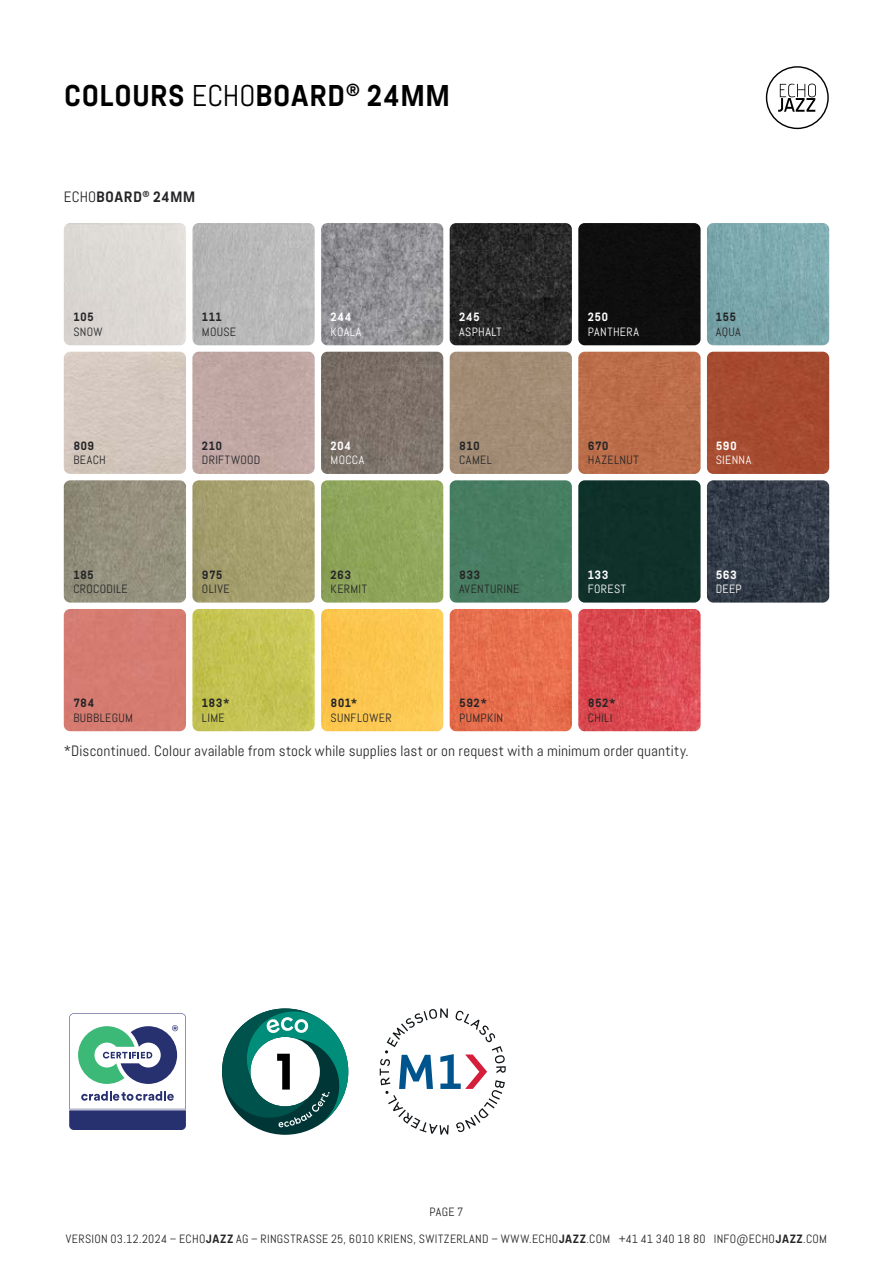
<style>
.page{position:relative;width:893px;height:1263px;background:#fff}
.page>*{position:absolute;margin:0;border:0;box-sizing:border-box;transform-origin:0 0}
.PAGE_CHAPTER{font:700 30px "Abel Pro";letter-spacing:.005em;color:#000}
.TEXT_BLACK{font:15px "Abel Pro";letter-spacing:.005em;color:#252527}
.TEXT_TITLE_BLACK{font:700 15px "Abel Pro";letter-spacing:.02em;color:#252527}
.COLOR_TITLE{font:12px/14.4px "Abel Pro";letter-spacing:.025em;color:#252527}
.COLOR_TITLE-2{font:12px/14.4px "Abel Pro";letter-spacing:.03em;color:#fff}
.COLOR_TITLE-3{font:700 12px/14.4px "Abel Pro";letter-spacing:.025em;color:#252527}
.COLOR_TITLE-4{font:700 12px "Abel Pro";letter-spacing:.03em;color:#fff}
.s1{font-weight:400}
.s2{font-weight:700}
</style>
<div class="page">
<svg style="left:380px;top:1008px;width:126px;height:126px"></svg>
<svg style="left:222px;top:1008px;width:126px;height:127px"></svg>
<svg style="left:69px;top:1013px;width:117px;height:117px"></svg>
<img style="left:192px;top:223px;width:123px;height:122px">
<img style="left:321px;top:223px;width:122px;height:122px">
<img style="left:450px;top:223px;width:122px;height:122px">
<div style="left:578px;top:223px;width:123px;height:122px;background:#0f0f0f"></div>
<img style="left:707px;top:223px;width:122px;height:122px">
<div style="left:192px;top:352px;width:123px;height:122px;background:#c0a7a3"></div>
<img style="left:321px;top:352px;width:122px;height:122px">
<div style="left:450px;top:352px;width:122px;height:122px;background:#a28c75"></div>
<img style="left:578px;top:352px;width:123px;height:122px">
<div style="left:707px;top:352px;width:122px;height:122px;background:#a64a30"></div>
<img style="left:64px;top:480px;width:122px;height:123px">
<img style="left:192px;top:480px;width:123px;height:123px">
<img style="left:321px;top:480px;width:122px;height:123px">
<div style="left:450px;top:480px;width:122px;height:123px;background:#477d61"></div>
<div style="left:578px;top:480px;width:123px;height:123px;background:#10312a"></div>
<img style="left:707px;top:480px;width:122px;height:123px">
<div style="left:64px;top:609px;width:122px;height:122px;background:#d57b71"></div>
<img style="left:192px;top:609px;width:123px;height:122px">
<img style="left:321px;top:609px;width:122px;height:122px">
<img style="left:450px;top:609px;width:122px;height:122px">
<img style="left:578px;top:609px;width:123px;height:122px">
<svg style="left:766px;top:66px;width:63px;height:63px"></svg>
<p class="PAGE_CHAPTER" style="left:64px;top:75px;width:388px">COLOURS <span class="s1">ECHO</span>BOARD<sup>®</sup> 24MM</p>
<p class="TEXT_TITLE_BLACK" style="left:64px;top:186px;width:133px"><span class="s1">ECHO</span>BOARD<sup>®</sup> 24MM</p>
<p class="COLOR_TITLE" style="left:73px;top:310px;width:31px"><span class="s2">105<br></span>SNOW</p>
<p class="COLOR_TITLE-3" style="left:202px;top:310px;width:21px">111</p>
<p class="COLOR_TITLE" style="left:202px;top:324px;width:36px">MOUSE</p>
<p class="COLOR_TITLE-4" style="left:331px;top:309px;width:22px">244</p>
<p class="COLOR_TITLE-2" style="left:331px;top:324px;width:32px">KOALA</p>
<p class="COLOR_TITLE-2" style="left:459px;top:310px;width:44px"><span class="s2">245<br></span>ASPHALT</p>
<p class="COLOR_TITLE-2" style="left:588px;top:310px;width:53px"><span class="s2">250<br></span>PANTHERA</p>
<p class="COLOR_TITLE-3" style="left:716px;top:310px;width:22px">155</p>
<p class="COLOR_TITLE" style="left:716px;top:324px;width:26px">AQUA</p>
<p class="COLOR_TITLE-3" style="left:73px;top:439px;width:23px">809</p>
<p class="COLOR_TITLE" style="left:73px;top:453px;width:34px">BEACH</p>
<p class="COLOR_TITLE-3" style="left:202px;top:439px;width:22px">210</p>
<p class="COLOR_TITLE" style="left:202px;top:453px;width:60px">DRIFTWOOD</p>
<p class="COLOR_TITLE-4" style="left:331px;top:437px;width:22px">204</p>
<p class="COLOR_TITLE-2" style="left:331px;top:453px;width:35px">MOCCA</p>
<p class="COLOR_TITLE-3" style="left:459px;top:439px;width:22px">810</p>
<p class="COLOR_TITLE" style="left:459px;top:453px;width:34px">CAMEL</p>
<p class="COLOR_TITLE-3" style="left:588px;top:439px;width:22px">670</p>
<p class="COLOR_TITLE" style="left:588px;top:453px;width:52px">HAZELNUT</p>
<p class="COLOR_TITLE-4" style="left:716px;top:437px;width:23px">590</p>
<p class="COLOR_TITLE-2" style="left:716px;top:453px;width:37px">SIENNA</p>
<p class="COLOR_TITLE" style="left:73px;top:567px;width:56px"><span class="s2">185<br></span>CROCODILE</p>
<p class="COLOR_TITLE" style="left:202px;top:567px;width:29px"><span class="s2">975<br></span>OLIVE</p>
<p class="COLOR_TITLE" style="left:331px;top:567px;width:38px"><span class="s2">263<br></span>KERMIT</p>
<p class="COLOR_TITLE" style="left:459px;top:567px;width:62px"><span class="s2">833<br></span>AVENTURINE</p>
<p class="COLOR_TITLE-2" style="left:588px;top:567px;width:40px"><span class="s2">133<br></span>FOREST</p>
<p class="COLOR_TITLE-2" style="left:716px;top:567px;width:27px"><span class="s2">563<br></span>DEEP</p>
<p class="COLOR_TITLE" style="left:73px;top:696px;width:61px"><span class="s2">784<br></span>BUBBLEGUM</p>
<p class="COLOR_TITLE-3" style="left:202px;top:696px;width:29px">183*<br><span class="s1">LIME</span></p>
<p class="COLOR_TITLE" style="left:331px;top:696px;width:63px"><span class="s2">801*<br></span>SUNFLOWER</p>
<p class="COLOR_TITLE" style="left:459px;top:696px;width:46px"><span class="s2">592*<br></span>PUMPKIN</p>
<p class="COLOR_TITLE" style="left:588px;top:696px;width:29px"><span class="s2">852*<br></span>CHILI</p>
<p class="TEXT_BLACK" style="left:64px;top:741px;width:626px">*Discontinued. Colour available from stock while supplies last or on request with a minimum order quantity.</p>
<p class="COLOR_TITLE" style="left:429px;top:1205px;width:35px">PAGE 7</p>
<p class="COLOR_TITLE" style="left:66px;top:1231px;width:763px">VERSION 03.12.2024 – ECHO<span class="s2">JAZZ</span> AG – RINGSTRASSE 25, 6010 KRIENS, SWITZERLAND – WWW.ECHO<span class="s2">JAZZ</span>.COM +41 41 340 18 80 INFO@ECHO<span class="s2">JAZZ</span>.COM</p>
</div>
